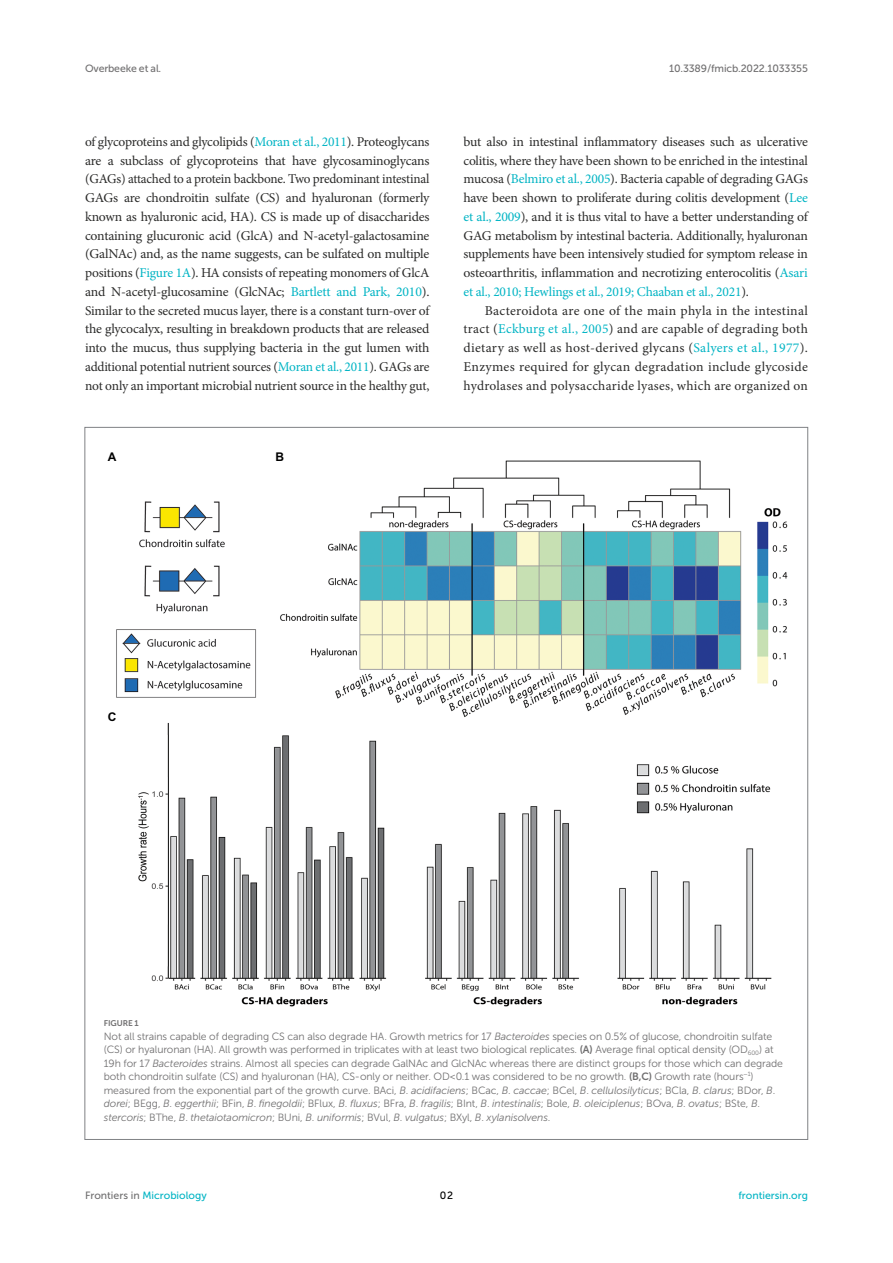
<style>
.page{position:relative;width:893px;height:1263px;background:#fff}
.page>*{position:absolute;margin:0;border:0;box-sizing:border-box;transform-origin:0 0}
.TEXT_FLUSH{font:13.5px/18.8px "Minion Pro";letter-spacing:-.015em;color:#2b2b2a;text-align:justify}
.TEXT{font:13.5px/18.8px "Minion Pro";letter-spacing:.02em;color:#2b2b2a;text-align:justify}
.t1{font:700 12px "Arial";color:#000}
.FIG_LEG{font:10.5px/13.5px "Museo Sans 300";letter-spacing:-.01em;color:#706f70}
.t2{font:10.5px "Museo Sans 500";letter-spacing:-.015em;color:#706f70}
.t3{font:10.5px "Museo Sans 500";color:#00b4c4}
.t4{font:10.5px "Museo Sans 500";color:#000}
.FIG_HD{font:8.25px "Museo Sans 700";letter-spacing:-.01em;color:#706f70}
.s1{color:#00b4c4}
.s2{font-style:italic}
.s3{font-family:"Museo Sans 700"}
.s4{color:#706f70}
</style>
<div class="page">
<img style="left:116px;top:460px;width:672px;height:547px">
<p class="t2" style="left:85px;top:63px;width:78px">Overbeeke et al.</p>
<p class="t2" style="left:669px;top:63px;width:140px">10.3389/fmicb.2022.1033355</p>
<p class="TEXT_FLUSH" style="left:85px;top:132px;width:346px">of glycoproteins and glycolipids (<span class="s1">Moran et al., 2011</span>). Proteoglycans are a subclass of glycoproteins that have glycosaminoglycans (GAGs) attached to a protein backbone. Two predominant intestinal GAGs are chondroitin sulfate (CS) and hyaluronan (formerly known as hyaluronic acid, HA). CS is made up of disaccharides containing glucuronic acid (GlcA) and N-acetyl-galactosamine (GalNAc) and, as the name suggests, can be sulfated on multiple positions (<span class="s1">Figure 1A</span>). HA consists of repeating monomers of GlcA and N-acetyl-glucosamine (GlcNAc; <span class="s1">Bartlett and Park, 2010</span>).<br>Similar to the secreted mucus layer, there is a constant turn-over of the glycocalyx, resulting in breakdown products that are released into the mucus, thus supplying bacteria in the gut lumen with additional potential nutrient sources (<span class="s1">Moran et al., 2011</span>). GAGs are not only an important microbial nutrient source in the healthy gut,</p>
<p class="TEXT_FLUSH" style="left:463px;top:132px;width:346px">but also in intestinal inflammatory diseases such as ulcerative colitis, where they have been shown to be enriched in the intestinal mucosa (<span class="s1">Belmiro et al., 2005</span>). Bacteria capable of degrading GAGs have been shown to proliferate during colitis development (<span class="s1">Lee et al., 2009</span>), and it is thus vital to have a better understanding of GAG metabolism by intestinal bacteria. Additionally, hyaluronan supplements have been intensively studied for symptom release in osteoarthritis, inflammation and necrotizing enterocolitis (<span class="s1">Asari et al., 2010; Hewlings et al., 2019; Chaaban et al., 2021</span>).</p>
<p class="TEXT" style="left:463px;top:301px;width:346px;text-indent:21px">Bacteroidota are one of the main phyla in the intestinal tract (<span class="s1">Eckburg et al., 2005</span>) and are capable of degrading both dietary as well as host-derived glycans (<span class="s1">Salyers et al., 1977</span>).<br>Enzymes required for glycan degradation include glycoside hydrolases and polysaccharide lyases, which are organized on</p>
<p class="t1" style="left:108px;top:448px;width:10px">A</p>
<p class="t1" style="left:108px;top:708px;width:10px">C</p>
<p class="t1" style="left:275px;top:448px;width:10px">B</p>
<p class="FIG_HD" style="left:104px;top:1018px;width:37px">FIGURE 1</p>
<p class="FIG_LEG" style="left:104px;top:1029px;width:681px">Not all strains capable of degrading CS can also degrade HA. Growth metrics for 17 <span class="s2">Bacteroides</span> species on 0.5% of glucose, chondroitin sulfate (CS) or hyaluronan (HA). All growth was performed in triplicates with at least two biological replicates. <span class="s3">(A)</span> Average final optical density (OD<sub>600</sub>) at 19 h for 17 <span class="s2">Bacteroides</span> strains. Almost all species can degrade GalNAc and GlcNAc whereas there are distinct groups for those which can degrade both chondroitin sulfate (CS) and hyaluronan (HA), CS-only or neither. OD &lt; 0.1 was considered to be no growth. <span class="s3">(B,C)</span> Growth rate (hours<sup>−</sup><sup>1</sup>) measured from the exponential part of the growth curve. BAci, <span class="s2">B</span>. <span class="s2">acidifaciens</span>; BCac, <span class="s2">B</span>. <span class="s2">caccae</span>; BCel, <span class="s2">B</span>. <span class="s2">cellulosilyticus</span>; BCla, <span class="s2">B</span>. <span class="s2">clarus</span>; BDor, <span class="s2">B</span>. <span class="s2">dorei</span>; BEgg, <span class="s2">B</span>. <span class="s2">eggerthii</span>; BFin, <span class="s2">B</span>. <span class="s2">finegoldii</span>; BFlux, <span class="s2">B</span>. <span class="s2">fluxus</span>; BFra, <span class="s2">B</span>. <span class="s2">fragilis</span>; BInt, <span class="s2">B</span>. <span class="s2">intestinalis</span>; Bole, <span class="s2">B</span>. <span class="s2">oleiciplenus</span>; BOva, <span class="s2">B</span>. <span class="s2">ovatus</span>; BSte, <span class="s2">B</span>. <span class="s2">stercoris</span>; BThe, <span class="s2">B</span>. <span class="s2">thetaiotaomicron</span>; BUni, <span class="s2">B</span>. <span class="s2">uniformis</span>; BVul, <span class="s2">B</span>. <span class="s2">vulgatus</span>; BXyl, <span class="s2">B</span>. <span class="s2">xylanisolvens</span>.</p>
<p class="t3" style="left:85px;top:1190px;width:123px"><span class="s4">Frontiers in</span> Microbiology</p>
<p class="t4" style="left:440px;top:1190px;width:15px">02</p>
<p class="t3" style="left:738px;top:1190px;width:71px">frontiersin.org</p>
</div>
